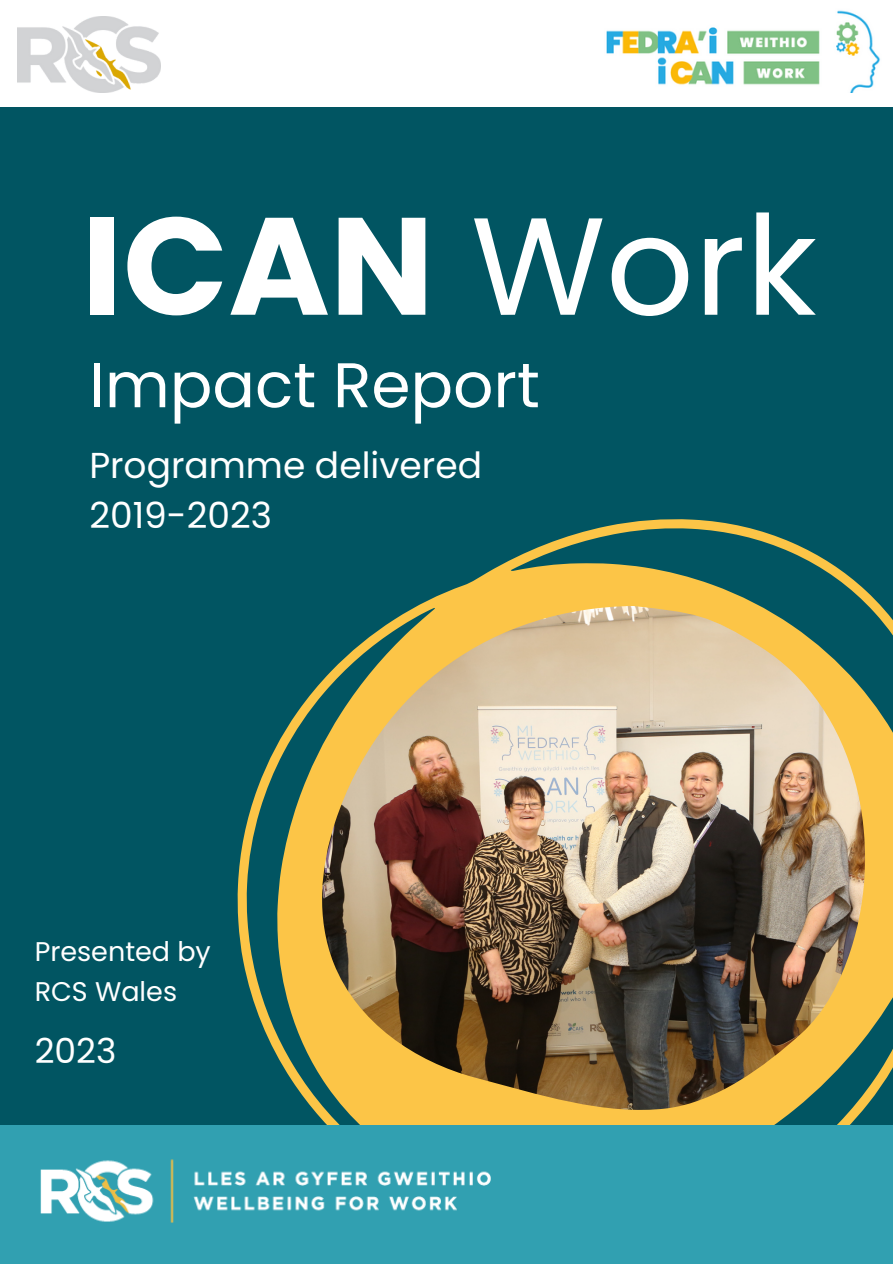
<style>
.page{position:relative;width:893px;height:1264px;background:#fff}
.page>*{position:absolute;margin:0;border:0;box-sizing:border-box;transform-origin:0 0}
.t1{font:700 138.15px "Poppins";color:#fff}
.t2{font:63px "Poppins";color:#fff}
.t3{font:36px/49.5px "Poppins";color:#fff}
.t4{font:34.5px "Poppins";color:#fff}
.t5{font:27px "Poppins";color:#fff}
.s1{font-weight:400}
</style>
<div class="page">
<div style="left:0;top:0;width:892px;height:1263px;background:#015562"></div>
<svg style="left:237px;top:519px;width:655px;height:605px"></svg>
<div style="left:0;top:1124px;width:892px;height:139px;background:#31a0b1"></div>
<div style="left:0;top:0;width:892px;height:107px;background:#fff"></div>
<img style="left:40px;top:1159px;width:451px;height:64px">
<img style="left:606px;top:10px;width:275px;height:82px">
<img style="left:316px;top:606px;width:556px;height:503px">
<img style="left:18px;top:16px;width:142px;height:77px">
<p class="t1" style="left:82px;top:170px;width:736px">ICAN <span class="s1">Work</span></p>
<h3 class="t2" style="left:89px;top:341px;width:452px">Impact Report</h3>
<p class="t3" style="left:89px;top:441px;width:394px">Programme delivered<br>2019-2023</p>
<p class="t5" style="left:35px;top:932px;width:178px">Presented by</p>
<p class="t5" style="left:35px;top:972px;width:144px">RCS Wales</p>
<h3 class="t4" style="left:35px;top:1026px;width:83px">2023</h3>
</div>
